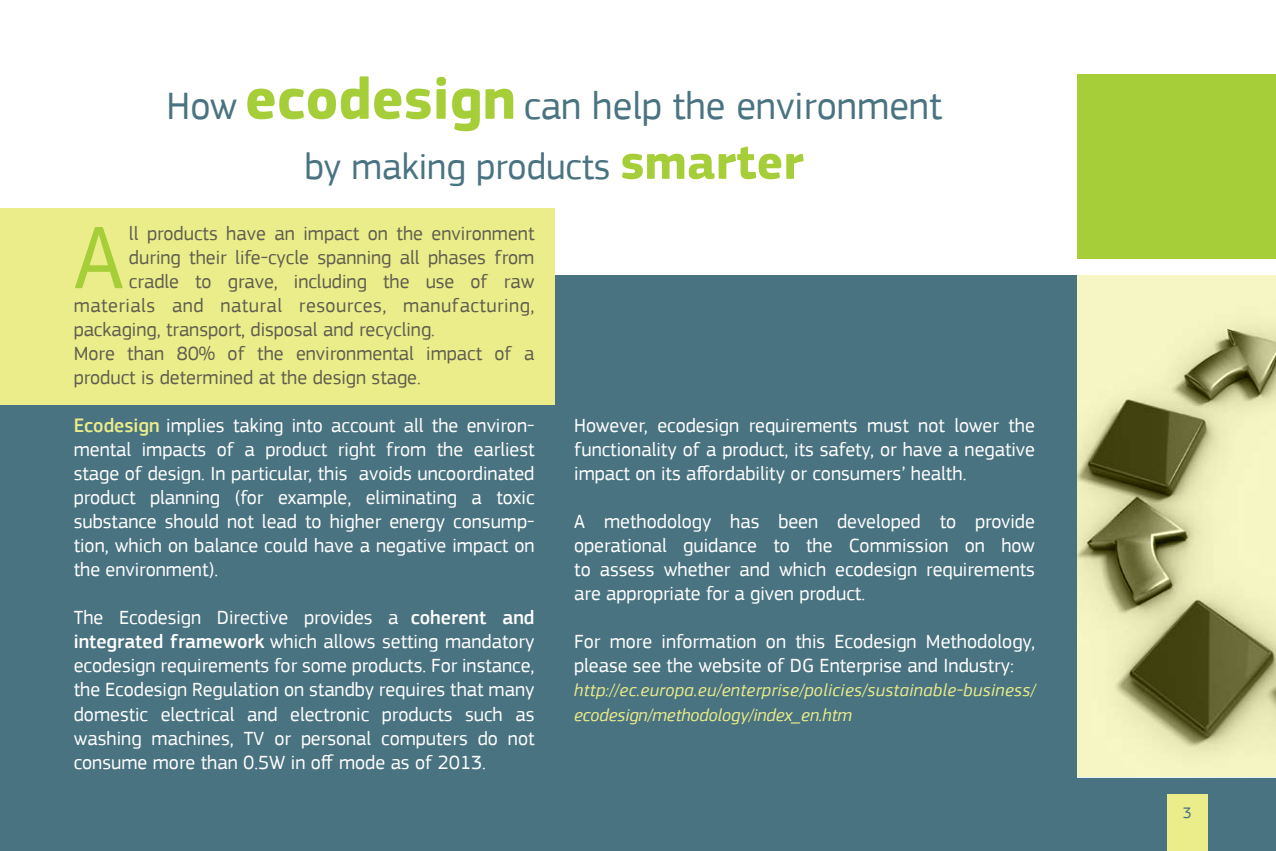
<style>
.page{position:relative;width:1276px;height:851px;background:#fff}
.page>*{position:absolute;margin:0;border:0;box-sizing:border-box;transform-origin:0 0}
.t1{font:92.4px "PF Square Sans Pro";color:#a6ce39}
.t2{font:40px "PF Square Sans Pro";color:#4a7381}
.t3{font:38px "PF Square Sans Pro";color:#4a7381}
.t4{font:20px/24px "PF Square Sans Pro";color:#fff;text-align:justify}
.t5{font:20px/24px "PF Square Sans Pro";color:#605e4f}
.t6{font:20px "PF Square Sans Pro";letter-spacing:.025em;color:#605e4f}
.t7{font:italic 18px/24px "PF Square Sans Pro";letter-spacing:.025em;color:#ebed8a}
.t8{font:16px "PF Square Sans Pro";color:#4a7381}
.s1{font-weight:700;font-size:60px;color:#a6ce39}
.s2{font-weight:700;font-size:50px;color:#a6ce39}
.s3{font-weight:500;color:#ebed8a}
.s4{font-weight:500}
</style>
<div class="page">
<div style="left:0;top:276px;width:1276px;height:574px;background:#4a7381"></div>
<div style="left:0;top:208px;width:554px;height:196px;background:#ebed8a"></div>
<div style="left:1077px;top:74px;width:199px;height:185px;background:#a6ce39"></div>
<img style="left:1077px;top:276px;width:199px;height:501px">
<div style="left:1167px;top:794px;width:40px;height:56px;background:#ebed8a"></div>
<p class="t2" style="left:167px;top:82px;width:777px">How <span class="s1">ecodesign</span> can help the environment</p>
<p class="t3" style="left:305px;top:144px;width:500px">by making products <span class="s2">smarter</span></p>
<p class="t1" style="left:74px;top:204px;width:52px">A</p>
<p class="t5" style="left:129px;top:222px;width:407px">ll products have an impact on the environment</p>
<p class="t5" style="left:129px;top:246px;width:407px">during their life-cycle spanning all phases from</p>
<p class="t5" style="left:129px;top:270px;width:407px">cradle to grave, including the use of raw</p>
<p class="t6" style="left:74px;top:294px;width:462px">materials and natural resources, manufacturing,</p>
<p class="t5" style="left:74px;top:318px;width:363px">packaging, transport, disposal and recycling.</p>
<p class="t5" style="left:74px;top:342px;width:462px">More than 80% of the environmental impact of a product is determined at the design stage.</p>
<p class="t4" style="left:74px;top:414px;width:462px"><span class="s3">Ecodesign</span> implies taking into account all the environ&shy;mental impacts of a product right from the earliest stage of design. In particular, this avoids uncoordinated product planning (for example, eliminating a toxic substance should not lead to higher energy consump&shy;tion, which on balance could have a negative impact on the environment).</p>
<p class="t4" style="left:74px;top:606px;width:462px">The Ecodesign Directive provides a <span class="s4">coherent and integrated framework</span> which allows setting mandatory ecodesign requirements for some products. For instance, the Ecodesign Regulation on standby requires that many</p>
<p class="t4" style="left:74px;top:702px;width:462px">domestic electrical and electronic products such as washing machines, TV or personal computers do not consume more than 0.5W in off mode as of 2013.</p>
<p class="t4" style="left:574px;top:414px;width:462px">However, ecodesign requirements must not lower the functionality of a product, its safety, or have a negative impact on its affordability or consumers’ health.</p>
<p class="t4" style="left:574px;top:510px;width:462px">A methodology has been developed to provide operational guidance to the Commission on how to assess whether and which ecodesign requirements are appropriate for a given product.</p>
<p class="t4" style="left:574px;top:630px;width:462px">For more information on this Ecodesign Methodology, please see the website of DG Enterprise and Industry:</p>
<p class="t7" style="left:574px;top:678px;width:462px">http://ec.europa.eu/enterprise/policies/sustainable-business/ ecodesign/methodology/index_en.htm</p>
<p class="t8" style="left:1182px;top:802px;width:10px">3</p>
</div>
